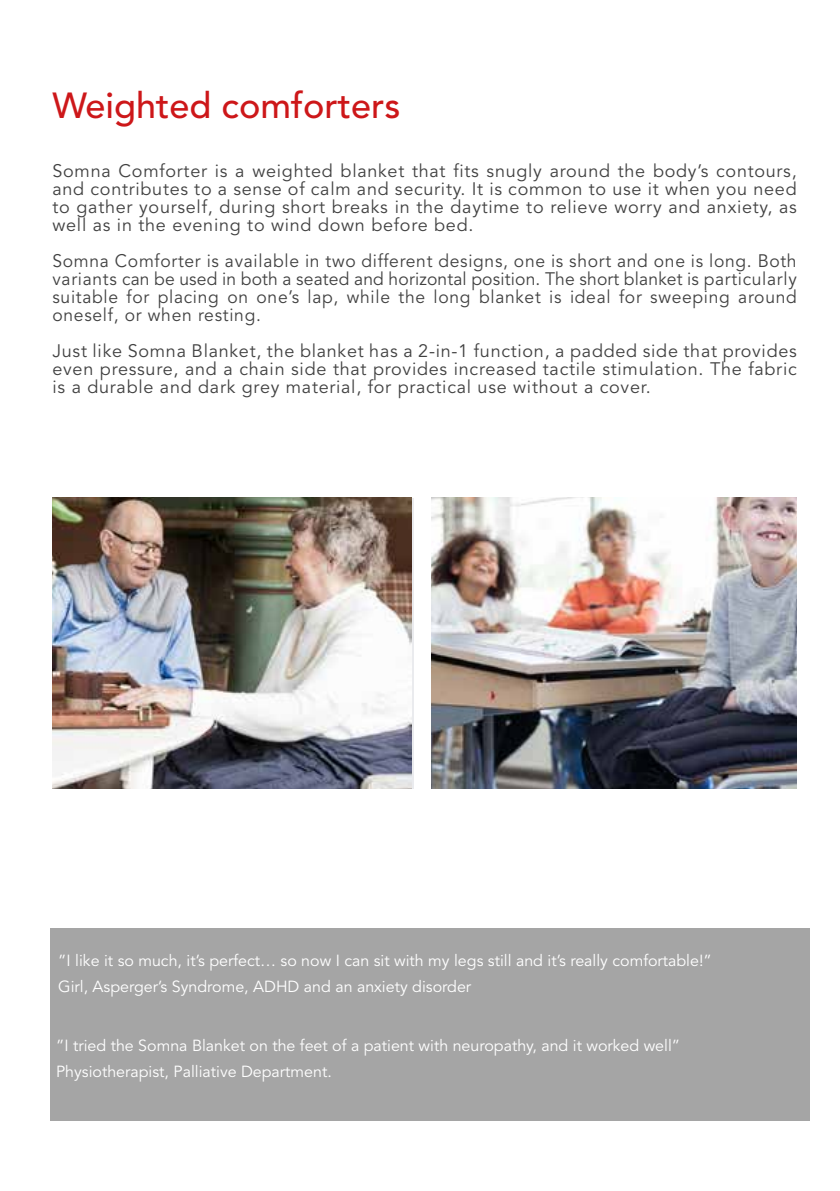
<style>
.page{position:relative;width:840px;height:1191px;background:#fff}
.page>*{position:absolute;margin:0;border:0;box-sizing:border-box;transform-origin:0 0}
.t1{font:500 36px "Avenir LT Std";color:#cd1719}
.t2{font:18px/18px "Avenir LT Std";letter-spacing:.04em;color:#414141;text-align:justify}
.t3{font:16px/26px "Avenir LT Std";color:#fff}
</style>
<div class="page">
<img style="left:52px;top:498px;width:359px;height:290px">
<div style="left:50px;top:928px;width:758px;height:193px;background:#a5a5a5"></div>
<img style="left:431px;top:498px;width:365px;height:290px">
<h1 class="t1" style="left:52px;top:85px;width:349px">Weighted comforters</h1>
<p class="t2" style="left:52px;top:163px;width:745px">Somna Comforter is a weighted blanket that fits snugly around the body’s contours, and contributes to a sense of calm and security. It is common to use it when you need to gather yourself, during short breaks in the daytime to relieve worry and anxiety, as well as in the evening to wind down before bed.</p>
<p class="t2" style="left:52px;top:253px;width:745px">Somna Comforter is available in two different designs, one is short and one is long. Both variants can be used in both a seated and horizontal position. The short blanket is particularly suitable for placing on one’s lap, while the long blanket is ideal for sweeping around oneself, or when resting.</p>
<p class="t2" style="left:52px;top:343px;width:745px">Just like Somna Blanket, the blanket has a 2-in-1 function, a padded side that provides even pressure, and a chain side that provides increased tactile stimulation. The fabric is a durable and dark grey material, for practical use without a cover.</p>
<p class="t3" style="left:58px;top:948px;width:654px">”I like it so much, it’s perfect… so now I can sit with my legs still and it’s really comfortable!”<br>Girl, Asperger’s Syndrome, ADHD and an anxiety disorder</p>
<p class="t3" style="left:56px;top:1033px;width:625px">”I tried the Somna Blanket on the feet of a patient with neuropathy, and it worked well”<br>Physiotherapist, Palliative Department.</p>
</div>
